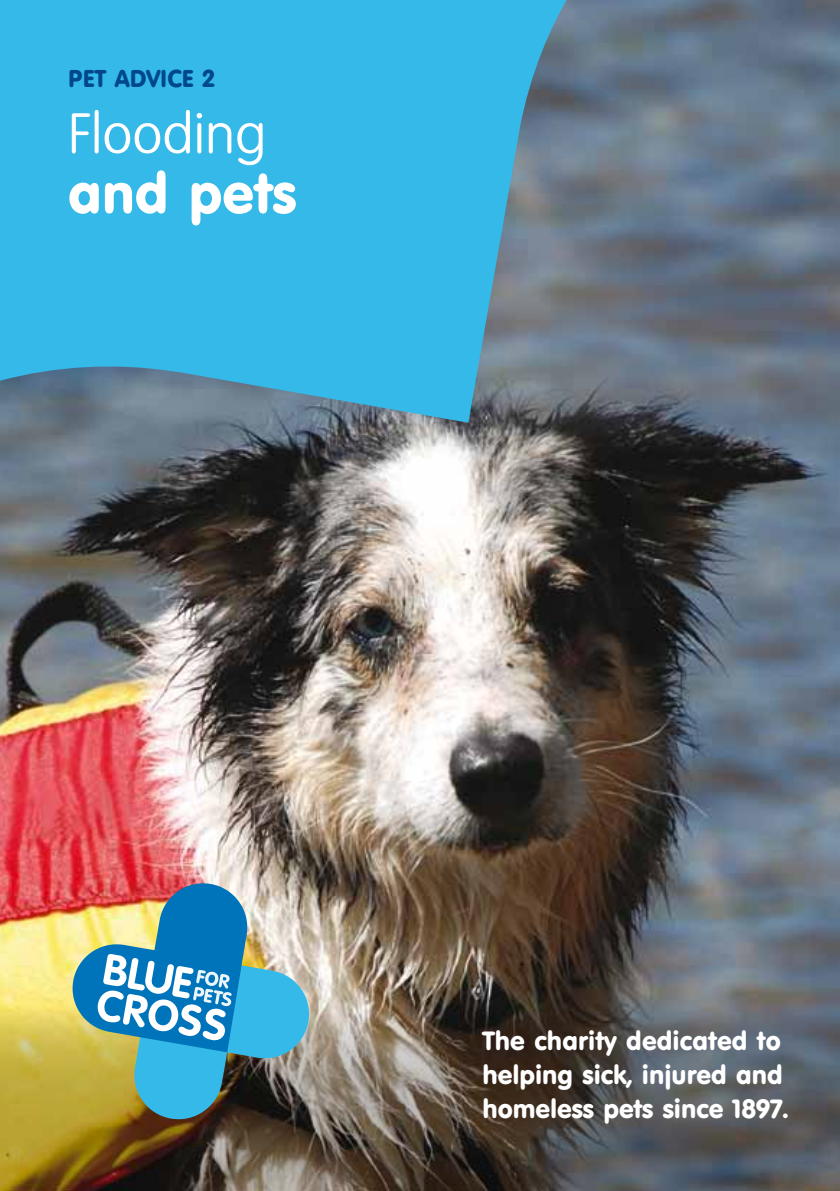
<style>
.page{position:relative;width:840px;height:1191px;background:#fff}
.page>*{position:absolute;margin:0;border:0;box-sizing:border-box;transform-origin:0 0}
.t1{font:100 56px "VAG Rounded";color:#fff}
.t2{font:56px "VAG Rounded BT";color:#fff}
.t3{font:26px/34px "VAG Rounded BT";color:#fff}
.t4{font:24px "VAG Rounded BT";color:#00478d}
</style>
<div class="page">
<img style="left:0;top:0;width:839px;height:1006px">
<img style="left:0;top:1006px;width:839px;height:185px">
<img style="left:69px;top:880px;width:243px;height:242px">
<svg style="left:0;top:0;width:576px;height:423px;background:#3faed7"></svg>
<p class="t4" style="left:68px;top:64px;width:148px">PET ADVICE 2</p>
<h1 class="t1" style="left:68px;top:101px;width:199px">Flooding</h1>
<h1 class="t2" style="left:68px;top:158px;width:230px">and pets</h1>
<p class="t3" style="left:482px;top:1023px;width:307px">The charity dedicated to helping sick, injured and homeless pets since 1897.</p>
</div>
